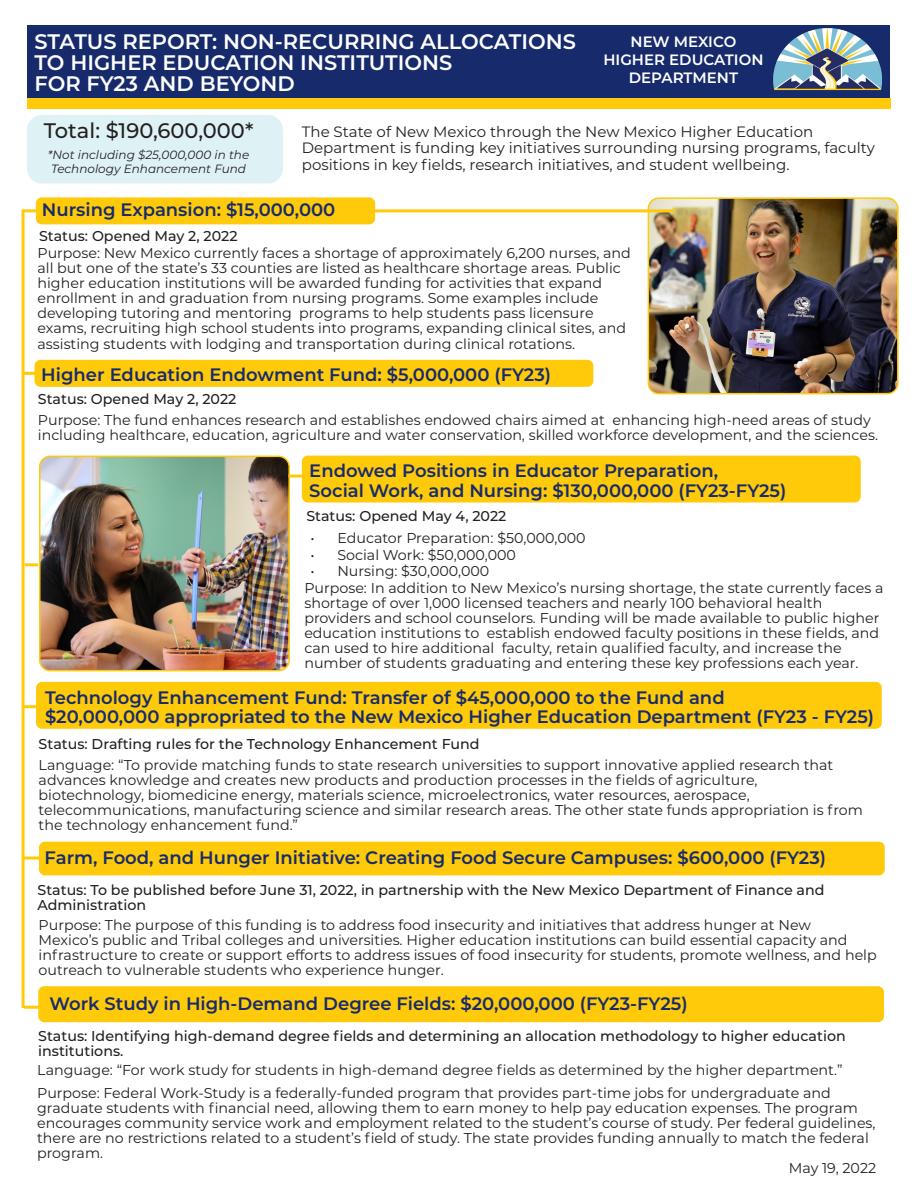
<style>
.page{position:relative;width:918px;height:1188px;background:#fff}
.page>*{position:absolute;margin:0;border:0;box-sizing:border-box;transform-origin:0 0}
.t1{font:600 21px "Montserrat";color:#fff}
.t2{font:500 21px "Montserrat";color:#231f20}
.t3{font:600 18px/19.5px "Montserrat";color:#172a6c}
.t4{font:15px/16.5px "Montserrat";color:#231f20}
.t5{font:600 15px "Montserrat";color:#fff}
.t6{font:14.25px/15px "Montserrat";color:#231f20}
.t7{font:500 14.25px/15px "Montserrat";color:#231f20}
.t8{font:italic 12px/13.5px "Montserrat";color:#231f20}
</style>
<div class="page">
<hr style="left:24px;top:705px;width:30px;height:3px;background:#feca0a">
<div style="left:38px;top:986px;width:846px;height:36px;background:#feca0a;border-radius:6px"></div>
<div style="left:36px;top:682px;width:846px;height:47px;background:#feca0a;border-radius:6px"></div>
<div style="left:302px;top:456px;width:559px;height:47px;background:#feca0a;border-radius:6px"></div>
<div style="left:27px;top:115px;width:256px;height:69px;background:#def2f6;border-radius:15px"></div>
<div style="left:27px;top:25px;width:862px;height:76px;background:#172a6c"></div>
<div style="left:27px;top:98px;width:863px;height:11px;background:#feca0a"></div>
<img style="left:772px;top:28px;width:111px;height:63px">
<div style="left:34px;top:360px;width:559px;height:27px;background:#feca0a;border-radius:6px"></div>
<div style="left:39px;top:842px;width:846px;height:33px;background:#feca0a;border-radius:6px"></div>
<div style="left:36px;top:197px;width:339px;height:27px;background:#feca0a;border-radius:6px"></div>
<img style="left:648px;top:200px;width:249px;height:194px">
<div style="left:648px;top:197px;width:251px;height:197px;border:2px solid #feca0a;border-radius:10px"></div>
<img style="left:40px;top:456px;width:249px;height:215px">
<div style="left:39px;top:456px;width:251px;height:215px;border:2px solid #feca0a;border-radius:10px"></div>
<hr style="left:24px;top:209px;width:14px;height:3px;background:#feca0a">
<hr style="left:23px;top:372px;width:14px;height:3px;background:#feca0a">
<hr style="left:288px;top:475px;width:17px;height:3px;background:#feca0a">
<svg style="left:25px;top:563px;width:13px;height:3px"></svg>
<svg style="left:25px;top:856px;width:14px;height:4px"></svg>
<hr style="left:24px;top:1006px;width:22px;height:3px;background:#feca0a">
<hr style="left:22px;top:209px;width:3px;height:799px;background:#feca0a">
<hr style="left:368px;top:209px;width:307px;height:3px;background:#feca0a">
<p class="t1" style="left:34px;top:26px;width:543px">STATUS REPORT: NON-RECURRING ALLOCATIONS</p>
<p class="t1" style="left:34px;top:47px;width:419px">TO HIGHER EDUCATION INSTITUTIONS</p>
<p class="t1" style="left:34px;top:68px;width:262px">FOR FY23 AND BEYOND</p>
<p class="t5" style="left:631px;top:31px;width:107px">NEW MEXICO</p>
<p class="t5" style="left:603px;top:49px;width:162px">HIGHER EDUCATION</p>
<p class="t5" style="left:629px;top:67px;width:111px">DEPARTMENT</p>
<p class="t2" style="left:44px;top:116px;width:211px">Total: $190,600,000*</p>
<p class="t8" style="left:48px;top:148px;width:203px">*Not including $25,000,000 in the<br>Technology Enhancement Fund</p>
<p class="t4" style="left:302px;top:123px;width:575px">The State of New Mexico through the New Mexico Higher Education<br>Department is funding key initiatives surrounding nursing programs, faculty positions in key fields, research initiatives, and student wellbeing.</p>
<p class="t3" style="left:42px;top:199px;width:295px">Nursing Expansion: $15,000,000</p>
<p class="t6" style="left:38px;top:245px;width:595px">Purpose: New Mexico currently faces a shortage of approximately 6,200 nurses, and all but one of the state’s 33 counties are listed as healthcare shortage areas. Public higher education institutions will be awarded funding for activities that expand enrollment in and graduation from nursing programs. Some examples include developing tutoring and mentoring programs to help students pass licensure exams, recruiting high school students into programs, expanding clinical sites, and</p>
<p class="t6" style="left:38px;top:336px;width:539px">assisting students with lodging and transportation during clinical rotations.</p>
<p class="t7" style="left:39px;top:227px;width:200px">Status: Opened May 2, 2022</p>
<p class="t3" style="left:41px;top:364px;width:511px">Higher Education Endowment Fund: $5,000,000 (FY23)</p>
<p class="t7" style="left:38px;top:391px;width:200px">Status: Opened May 2, 2022</p>
<p class="t6" style="left:38px;top:412px;width:842px">Purpose: The fund enhances research and establishes endowed chairs aimed at enhancing high-need areas of study including healthcare, education, agriculture and water conservation, skilled workforce development, and the sciences.</p>
<p class="t3" style="left:309px;top:460px;width:479px">Endowed Positions in Educator Preparation,<br>Social Work, and Nursing: $130,000,000 (FY23-FY25)</p>
<p class="t7" style="left:306px;top:508px;width:202px">Status: Opened May 4, 2022</p>
<p class="t6" style="left:310px;top:530px;width:277px">• Educator Preparation: $50,000,000</p>
<p class="t6" style="left:310px;top:547px;width:207px">• Social Work: $50,000,000</p>
<p class="t6" style="left:310px;top:563px;width:180px">• Nursing: $30,000,000</p>
<p class="t6" style="left:304px;top:580px;width:581px">Purpose: In addition to New Mexico’s nursing shortage, the state currently faces a shortage of over 1,000 licensed teachers and nearly 100 behavioral health providers and school counselors. Funding will be made available to public higher education institutions to establish endowed faculty positions in these fields, and can used to hire additional faculty, retain qualified faculty, and increase the number of students graduating and entering these key professions each year.</p>
<p class="t3" style="left:45px;top:687px;width:831px">Technology Enhancement Fund: Transfer of $45,000,000 to the Fund and<br>$20,000,000 appropriated to the New Mexico Higher Education Department (FY23 - FY25)</p>
<p class="t7" style="left:39px;top:736px;width:443px">Status: Drafting rules for the Technology Enhancement Fund</p>
<p class="t6" style="left:39px;top:757px;width:826px">Language: “To provide matching funds to state research universities to support innovative applied research that advances knowledge and creates new products and production processes in the fields of agriculture, biotechnology, biomedicine energy, materials science, microelectronics, water resources, aerospace, telecommunications, manufacturing science and similar research areas. The other state funds appropriation is from the technology enhancement fund.”</p>
<p class="t3" style="left:45px;top:847px;width:783px">Farm, Food, and Hunger Initiative: Creating Food Secure Campuses: $600,000 (FY23)</p>
<p class="t7" style="left:38px;top:882px;width:789px">Status: To be published before June 31, 2022, in partnership with the New Mexico Department of Finance and<br>Administration</p>
<p class="t6" style="left:39px;top:917px;width:840px">Purpose: The purpose of this funding is to address food insecurity and initiatives that address hunger at New<br>Mexico’s public and Tribal colleges and universities. Higher education institutions can build essential capacity and infrastructure to create or support efforts to address issues of food insecurity for students, promote wellness, and help outreach to vulnerable students who experience hunger.</p>
<p class="t3" style="left:50px;top:993px;width:640px">Work Study in High-Demand Degree Fields: $20,000,000 (FY23-FY25)</p>
<p class="t7" style="left:38px;top:1027px;width:809px">Status: Identifying high-demand degree fields and determining an allocation methodology to higher education institutions.</p>
<p class="t6" style="left:37px;top:1062px;width:807px">Language: “For work study for students in high-demand degree fields as determined by the higher department.”</p>
<p class="t6" style="left:37px;top:1085px;width:840px">Purpose: Federal Work-Study is a federally-funded program that provides part-time jobs for undergraduate and graduate students with financial need, allowing them to earn money to help pay education expenses. The program encourages community service work and employment related to the student’s course of study. Per federal guidelines, there are no restrictions related to a student’s field of study. The state provides funding annually to match the federal program.</p>
<p class="t6" style="left:789px;top:1160px;width:89px">May 19, 2022</p>
</div>
